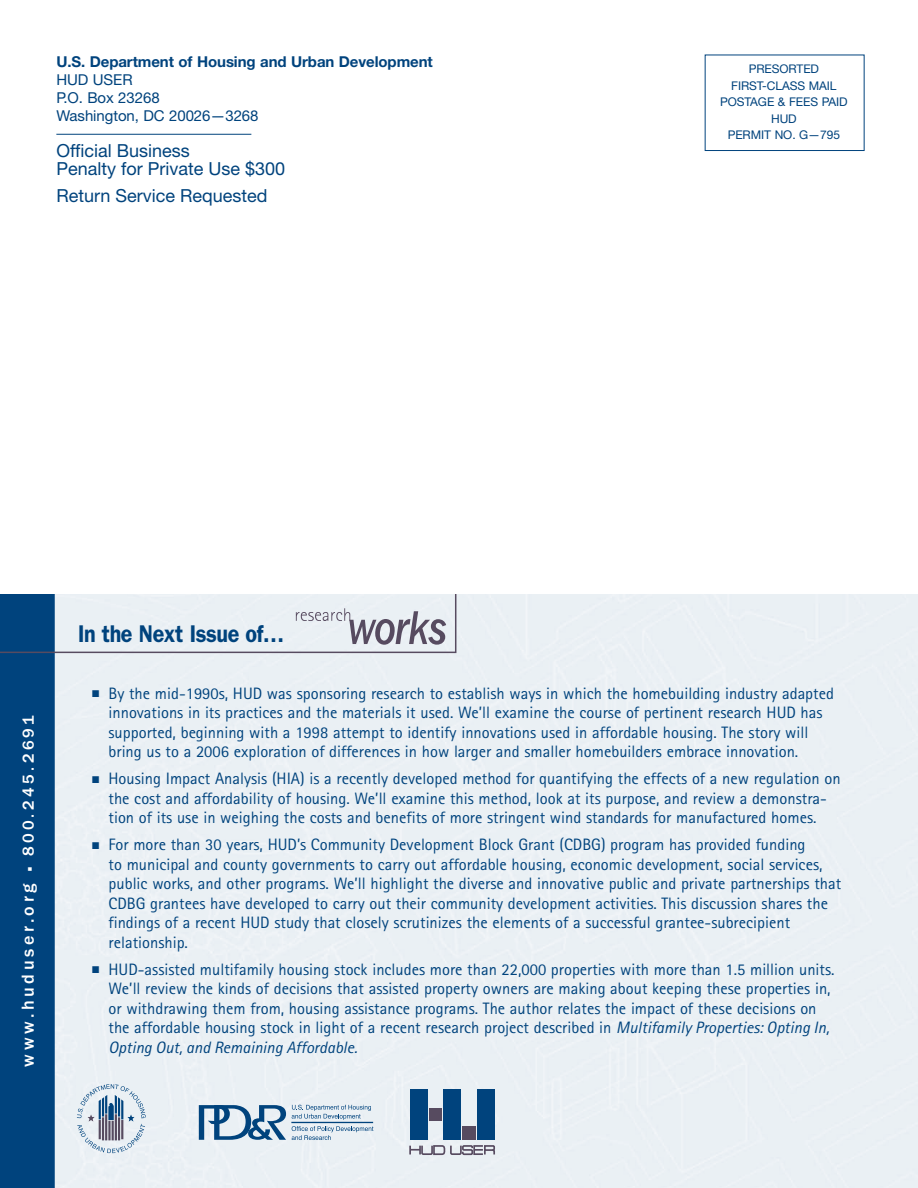
<style>
.page{position:relative;width:918px;height:1188px;background:#fff}
.page>*{position:absolute;margin:0;border:0;box-sizing:border-box;transform-origin:0 0}
.article_head{font:600 24.3px "Franklin Gothic";letter-spacing:-.02em;color:#00437d;scale:.89 1}
.t1{font:18px/18px "Helvetica Neue";color:#00437d}
.t2{font:500 18px "Franklin Gothic";letter-spacing:.2em;color:#fff}
.Bullet_1_m{font:16.5px/19.5px "Rotis Sans Serif";color:#00437d}
.t3{font:500 16.5px "Franklin Gothic";letter-spacing:.195em;color:#fff}
.t4{font:700 15px/18px "Helvetica Neue";letter-spacing:-.005em;color:#00437d}
.t5{font:12px "Helvetica Neue";letter-spacing:-.005em;color:#00437d}
.s1{font-weight:400}
.s2{font-style:italic}
</style>
<div class="page">
<div style="left:55px;top:594px;width:863px;height:594px;background:#eaf0f4"></div>
<div style="left:0;top:594px;width:54px;height:594px;background:#00437d"></div>
<hr style="left:53px;top:594px;width:2px;height:594px;background:#00437d">
<div style="left:705px;top:55px;width:160px;height:96px;border:1px solid #00437d"></div>
<div style="left:410px;top:1089px;width:17px;height:51px;background:#00437d"></div>
<div style="left:443px;top:1089px;width:17px;height:51px;background:#00437d"></div>
<div style="left:477px;top:1089px;width:18px;height:51px;background:#00437d"></div>
<div style="left:462px;top:1126px;width:14px;height:14px;background:#574b60"></div>
<svg style="left:409px;top:1144px;width:86px;height:11px"></svg>
<div style="left:429px;top:1108px;width:13px;height:13px;background:#574b60"></div>
<svg style="left:292px;top:1105px;width:79px;height:15px"></svg>
<svg style="left:292px;top:1126px;width:81px;height:14px"></svg>
<svg style="left:199px;top:1105px;width:87px;height:35px"></svg>
<hr style="left:291px;top:1122px;width:82px;height:1px;background:#00437d">
<svg style="left:77px;top:1084px;width:69px;height:69px"></svg>
<svg style="left:0;top:594px;width:456px;height:59px"></svg>
<hr style="left:56px;top:134px;width:195px;height:1px;background:#00437d">
<p class="t4" style="left:56px;top:53px;width:378px">U.S. Department of Housing and Urban Development<br><span class="s1">HUD USER<br>P.O. Box 23268<br>Washington, DC 20026—3268</span></p>
<p class="t1" style="left:56px;top:142px;width:230px">Official Business<br>Penalty for Private Use $300</p>
<p class="t1" style="left:56px;top:187px;width:213px">Return Service Requested</p>
<p class="t5" style="left:749px;top:62px;width:72px">PRESORTED</p>
<p class="t5" style="left:731px;top:78px;width:107px">First-Class Mail</p>
<p class="t5" style="left:720px;top:95px;width:84px">Postage &amp; Fees</p>
<p class="t5" style="left:822px;top:95px;width:26px">Paid</p>
<p class="t5" style="left:771px;top:111px;width:27px">HUD</p>
<p class="t5" style="left:728px;top:128px;width:17px">Perm</p>
<p class="t5" style="left:761px;top:128px;width:80px">it No. G—795</p>
<p class="t3" style="left:19px;top:871px;width:157px;rotate:-90deg">■ 800.245.2691</p>
<p class="t2" style="left:18px;top:1067px;width:185px;rotate:-90deg">www.huduser.org</p>
<p class="article_head" style="left:78px;top:620px;width:234px">In the Next Issue of…</p>
<p class="Bullet_1_m" style="left:109px;top:683px;width:727px;text-indent:-16px">■ By the mid-1990s, HUD was sponsoring research to establish ways in which the homebuilding industry adapted innovations in its practices and the materials it used. We’ll examine the course of pertinent research HUD has supported, beginning with a 1998 attempt to identify innovations used in affordable housing. The story will bring us to a 2006 exploration of differences in how larger and smaller homebuilders embrace innovation.</p>
<p class="Bullet_1_m" style="left:92px;top:769px;width:750px;text-align:center">■ Housing Impact Analysis (HIA) is a recently developed method for quantifying the effects of a new regulation on the cost and affordability of housing. We’ll examine this method, look at its purpose, and review a demonstra-<br>tion of its use in weighing the costs and benefits of more stringent wind standards for manufactured homes.</p>
<p class="Bullet_1_m" style="left:109px;top:835px;width:734px;text-indent:-16px">■ For more than 30 years, HUD’s Community Development Block Grant (CDBG) program has provided funding<br>to municipal and county governments to carry out affordable housing, economic development, social services, public works, and other programs. We’ll highlight the diverse and innovative public and private partnerships that CDBG grantees have developed to carry out their community development activities. This discussion shares the findings of a recent HUD study that closely scrutinizes the elements of a successful grantee-subrecipient relationship.</p>
<p class="Bullet_1_m" style="left:109px;top:959px;width:728px;text-indent:-16px">■ HUD-assisted multifamily housing stock includes more than 22,000 properties with more than 1.5 million units.<br>We’ll review the kinds of decisions that assisted property owners are making about keeping these properties in, or withdrawing them from, housing assistance programs. The author relates the impact of these decisions on the affordable housing stock in light of a recent research project described in <span class="s2">Multifamily Properties: Opting In, Opting Out, and Remaining Affordable.</span></p>
</div>
